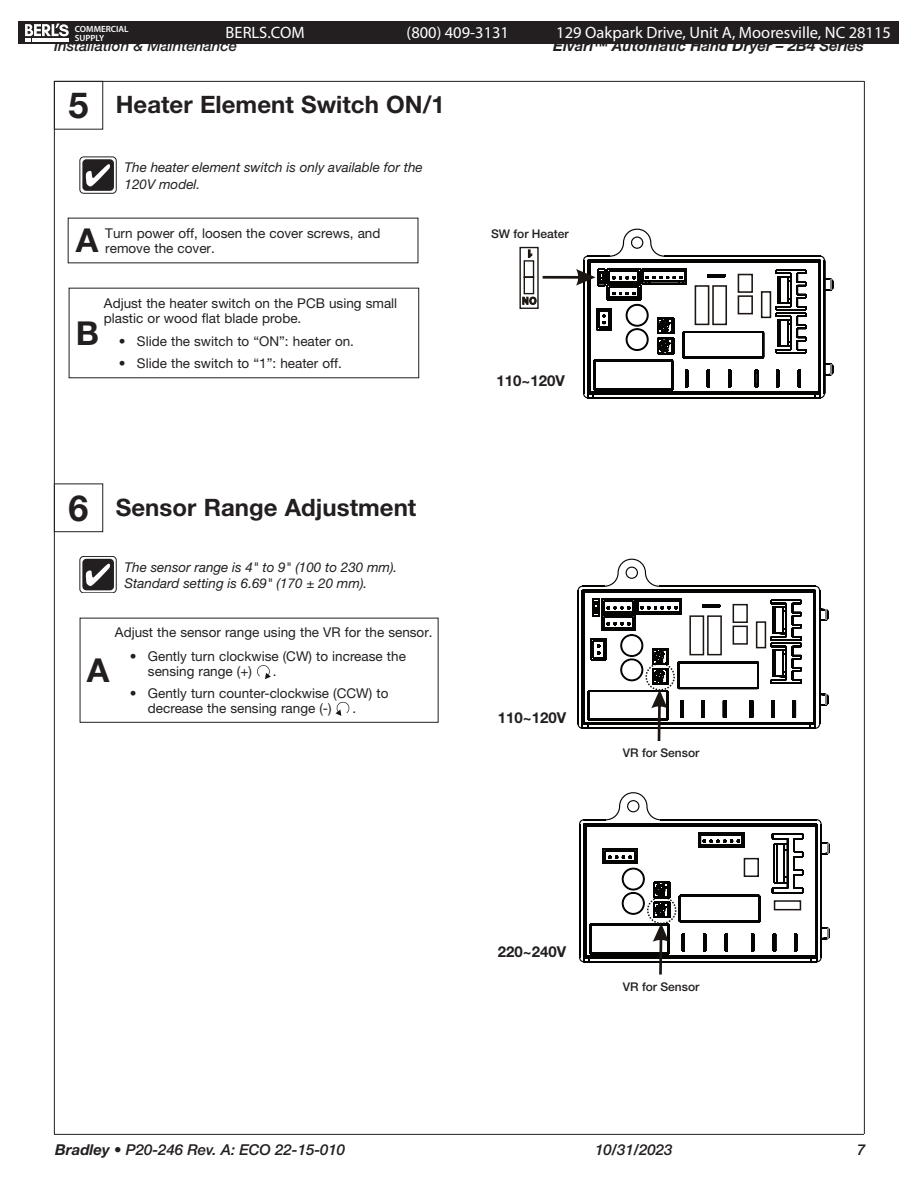
<style>
.page{position:relative;width:918px;height:1188px;background:#fff}
.page>*{position:absolute;margin:0;border:0;box-sizing:border-box;transform-origin:0 0}
.Instruction_Number{font:700 36px "Helvetica Neue LT Std";color:#231f20}
.Alpha{font:700 33px "Helvetica Neue LT Std";color:#231f20}
.Body_Head{font:700 24px "Helvetica Neue LT Std";color:#231f20}
.t1{font:16.5px "Myriad Pro";color:#fff}
.t2{font:italic 500 15px "Helvetica Neue LT Std";color:#231f20}
.t3{font:italic 700 15px "Helvetica Neue LT Std";color:#231f20}
.Body_Subhead{font:700 15px "Helvetica Neue LT Std";color:#231f20}
.Alpha_Caption{font:13.5px/15px "Helvetica Neue LT Std";color:#231f20}
.Note_-_Check_Box{font:italic 13.5px/16.5px "Helvetica Neue LT Std";color:#231f20}
.Call_Outs{font:500 12px "Helvetica Neue LT Std";color:#231f20}
.t4{font:600 9px/8.2px "Myriad Pro";color:#fff}
.s1{font-weight:700}
</style>
<div class="page">
<hr style="left:54px;top:81px;width:1px;height:1053px;background:#231f20">
<hr style="left:864px;top:81px;width:1px;height:1053px;background:#231f20">
<hr style="left:54px;top:81px;width:810px;height:1px;background:#231f20">
<hr style="left:54px;top:1134px;width:810px;height:1px;background:#231f20">
<div style="left:54px;top:81px;width:49px;height:49px;border:1px solid #231f20"></div>
<div style="left:54px;top:484px;width:49px;height:48px;border:1px solid #231f20"></div>
<svg style="left:519px;top:229px;width:314px;height:169px"></svg>
<svg style="left:578px;top:559px;width:250px;height:182px"></svg>
<svg style="left:579px;top:792px;width:251px;height:183px"></svg>
<div style="left:774px;top:900px;width:27px;height:10px;border:2px solid #1c1613"></div>
<div style="left:82px;top:559px;width:32px;height:31px;background:#231f20;border-radius:4px"></div>
<svg style="left:86px;top:564px;width:24px;height:22px"></svg>
<div style="left:80px;top:556px;width:36px;height:37px;border:1px solid #231f20;border-radius:4px"></div>
<div style="left:82px;top:159px;width:32px;height:32px;background:#231f20;border-radius:4px"></div>
<svg style="left:86px;top:164px;width:24px;height:22px"></svg>
<div style="left:80px;top:157px;width:36px;height:36px;border:1px solid #231f20;border-radius:4px"></div>
<div style="left:80px;top:618px;width:359px;height:105px;border:1px solid #231f20"></div>
<svg style="left:257px;top:665px;width:14px;height:14px"></svg>
<svg style="left:336px;top:702px;width:13px;height:14px"></svg>
<div style="left:19px;top:22px;width:880px;height:22px;background:#231f20"></div>
<svg style="left:25px;top:24px;width:44px;height:18px"></svg>
<p class="t4" style="left:75px;top:25px;width:55px">COMMERCIAL<br>SUPPLY</p>
<p class="t1" style="left:226px;top:22px;width:80px">BERLS.COM</p>
<p class="t1" style="left:407px;top:22px;width:104px">(800) 409-3131</p>
<p class="t1" style="left:556px;top:22px;width:336px">129 Oakpark Drive, Unit A, Mooresville, NC 28115</p>
<p class="t2" style="left:54px;top:37px;width:185px">Installation &amp; Maintenance</p>
<p class="t3" style="left:553px;top:36px;width:312px">Elvari™ Automatic Hand Dryer – 2B4 Series</p>
<p class="Instruction_Number" style="left:69px;top:83px;width:22px">5</p>
<p class="Body_Head" style="left:116px;top:90px;width:331px">Heater Element Switch ON/1</p>
<p class="Note_-_Check_Box" style="left:125px;top:159px;width:300px">The heater element switch is only available for the<br>120V model.</p>
<p class="Alpha_Caption" style="left:105px;top:225px;width:277px">Turn power off, loosen the cover screws, and</p>
<p class="Alpha" style="left:76px;top:220px;width:24px">A</p>
<p class="Alpha_Caption" style="left:105px;top:240px;width:111px">remove the cover.</p>
<p class="Alpha_Caption" style="left:104px;top:295px;width:295px">Adjust the heater switch on the PCB using small plastic or wood flat blade probe.</p>
<p class="Alpha_Caption" style="left:119px;top:334px;width:237px">• Slide the switch to “ON”: heater on.</p>
<p class="Alpha_Caption" style="left:119px;top:355px;width:224px">• Slide the switch to “1”: heater off.</p>
<p class="Alpha" style="left:76px;top:313px;width:25px">B</p>
<p class="Instruction_Number" style="left:69px;top:486px;width:22px">6</p>
<p class="Body_Head" style="left:116px;top:493px;width:302px">Sensor Range Adjustment</p>
<p class="Note_-_Check_Box" style="left:125px;top:558px;width:274px">The sensor range is 4" to 9" (100 to 230 mm).<br>Standard setting is 6.69" (170 ± 20 mm).</p>
<p class="Alpha_Caption" style="left:115px;top:625px;width:319px">Adjust the sensor range using the VR for the sensor.</p>
<p class="Alpha_Caption" style="left:148px;top:649px;width:260px;text-indent:-18px">• Gently turn clockwise (CW) to increase the sensing range (+)</p>
<p class="Alpha" style="left:87px;top:650px;width:24px">A</p>
<p class="Alpha_Caption" style="left:273px;top:664px;width:5px">.</p>
<p class="Alpha_Caption" style="left:148px;top:685px;width:242px;text-indent:-18px">• Gently turn counter-clockwise (CCW) to decrease the sensing range (-)</p>
<p class="Alpha_Caption" style="left:352px;top:700px;width:5px">.</p>
<p class="Call_Outs" style="left:491px;top:226px;width:79px">SW for Heater</p>
<p class="Body_Subhead" style="left:497px;top:371px;width:70px">110~120V</p>
<p class="Body_Subhead" style="left:498px;top:708px;width:70px">110~120V</p>
<p class="Call_Outs" style="left:623px;top:746px;width:78px">VR for Sensor</p>
<p class="Body_Subhead" style="left:498px;top:942px;width:70px">220~240V</p>
<p class="Call_Outs" style="left:623px;top:979px;width:78px">VR for Sensor</p>
<p class="t2" style="left:55px;top:1141px;width:292px"><span class="s1">Bradley</span> • P20-246 Rev. A: ECO 22-15-010</p>
<p class="t2" style="left:595px;top:1141px;width:79px">10/31/2023</p>
<p class="t2" style="left:857px;top:1141px;width:10px">7</p>
</div>
